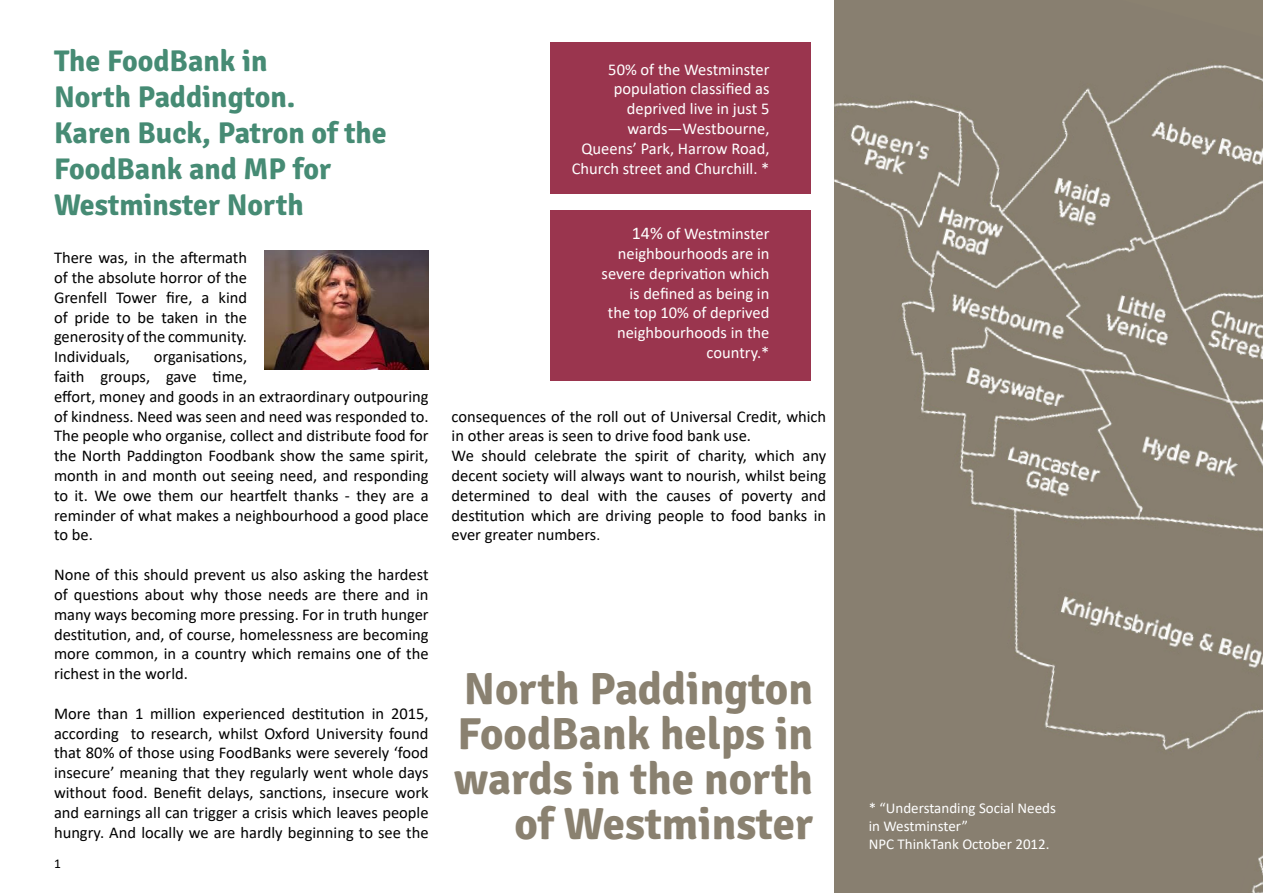
<style>
.page{position:relative;width:1263px;height:893px;background:#fff}
.page>*{position:absolute;margin:0;border:0;box-sizing:border-box;transform-origin:0 0}
.t1{font:700 45px/45px "Signika";color:#8a8170;text-align:right}
.t2{font:700 30px/36px "Signika";color:#468b74}
.t3{font:16.5px/19.8px "Calibri";color:#000;text-align:justify}
.t4{font:16.5px/19.8px "Calibri";color:#fff;text-align:right}
.t5{font:15px/18px "Calibri";color:#fff}
.t6{font:13.5px "Calibri";color:#000}
.s1{font-size:18px}
.s2{font-size:15px}
</style>
<div class="page">
<img style="left:834px;top:0;width:429px;height:893px">
<div style="left:550px;top:43px;width:260px;height:151px;background:#9a354e"></div>
<div style="left:550px;top:210px;width:260px;height:170px;background:#9a354e"></div>
<img style="left:264px;top:251px;width:165px;height:119px">
<h2 class="t2" style="left:54px;top:43px;width:334px">The FoodBank in<br>North Paddington.<br>Karen Buck, Patron of the<br>FoodBank and MP for<br>Westminster North</h2>
<p class="t3" style="left:54px;top:247px;width:195px">There was, in the aftermath of the absolute horror of the Grenfell Tower fire, a kind of pride to be taken in the generosity of the community.<br>Individuals,</p>
<p class="t3" style="left:54px;top:346px;width:376px;text-align:left;text-indent:100px">organisations,<br>faith groups, gave time,<br>effort, money and goods in an extraordinary outpouring of kindness. Need was seen and need was responded to.<br>The people who organise, collect and distribute food for the North Paddington Foodbank show the same spirit, month in and month out seeing need, and responding to it. We owe them our heartfelt thanks - they are a reminder of what makes a neighbourhood a good place to be.</p>
<p class="t3" style="left:54px;top:564px;width:376px">None of this should prevent us also asking the hardest of questions about why those needs are there and in many ways becoming more pressing. For in truth hunger destitution, and, of course, homelessness are becoming more common, in a country which remains one of the richest in the world.</p>
<p class="t3" style="left:54px;top:703px;width:376px">More than 1 million experienced destitution in 2015, according to research, whilst Oxford University found that 80% of those using FoodBanks were severely ‘food insecure’ meaning that they regularly went whole days without food. Benefit delays, sanctions, insecure work and earnings all can trigger a crisis which leaves people hungry. And locally we are hardly beginning to see the</p>
<p class="t6" style="left:54px;top:854px;width:8px">1</p>
<p class="t4" style="left:572px;top:59px;width:199px">50% of the Westminster population classified as deprived live in just 5 wards—Westbourne,<br>Queens’ Park, Harrow Road,<br>Church street and Churchill. *</p>
<p class="t4" style="left:602px;top:223px;width:169px"><span class="s1">14%</span> of Westminster neighbourhoods are in severe deprivation which is defined as being in<br>the top 10% of deprived neighbourhoods in the country.*</p>
<p class="t3" style="left:452px;top:406px;width:376px;text-align:left">consequences of the roll out of Universal Credit, which in other areas is seen to drive food bank use.<br>We should celebrate the spirit of charity, which any decent society will always want to nourish, whilst being determined to deal with the causes of poverty and destitution which are driving people to food banks in ever greater numbers<span class="s2">.</span></p>
<h1 class="t1" style="left:454px;top:667px;width:360px">North Paddington<br>FoodBank helps in wards in the north of Westminster</h1>
<p class="t5" style="left:869px;top:799px;width:189px">* “Understanding Social Needs in Westminster”<br>NPC ThinkTank October 2012.</p>
</div>
